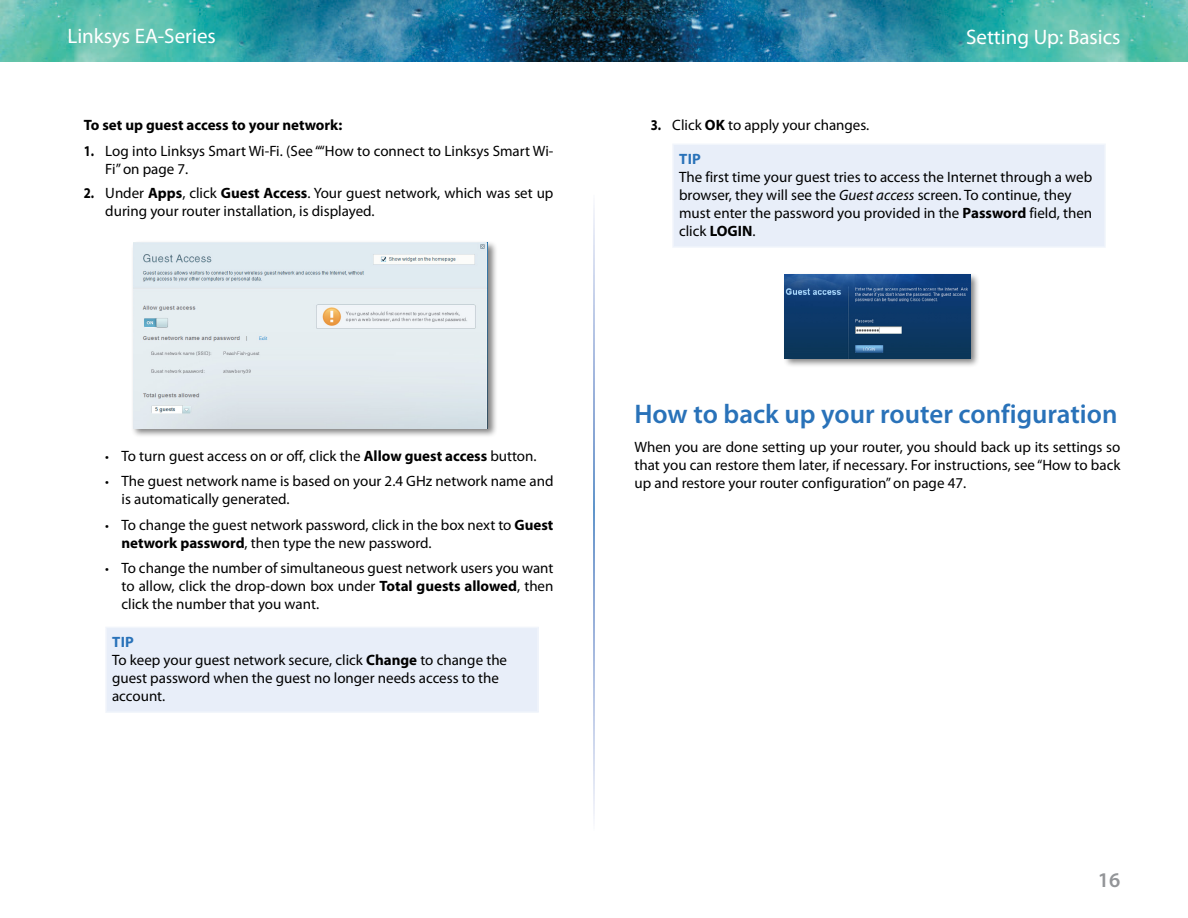
<style>
.page{position:relative;width:1188px;height:918px;background:#fff}
.page>*{position:absolute;margin:0;border:0;box-sizing:border-box;transform-origin:0 0}
.Heading1{font:600 27px "Myriad Pro";color:#2972b9}
.t1{font:21px "Myriad Pro";color:#fff}
.t2{font:600 21px "Myriad Pro";color:#939598}
.Note_Body{font:15px/18px "Myriad Pro";color:#000}
.Body{font:15px/18px "Myriad Pro";color:#000;text-align:justify}
.How_To{font:700 15px "Myriad Pro";color:#000}
.Note_Head{font:700 15px "Myriad Pro";letter-spacing:.02em;color:#2972b9}
.s1{font-weight:700}
.s2{font-size:13.5px}
.s3{font-style:italic}
</style>
<div class="page">
<img style="left:0;top:0;width:1188px;height:62px">
<div style="left:131px;top:241px;width:366px;height:197px;background:#000;opacity:.5"></div>
<img style="left:133px;top:243px;width:355px;height:185px">
<div style="left:106px;top:627px;width:432px;height:85px;background:#e8eef9"></div>
<hr style="left:105px;top:627px;width:434px;height:1px;background:#f1f5fb">
<hr style="left:105px;top:628px;width:2px;height:83px;background:#f1f5fb">
<hr style="left:537px;top:628px;width:2px;height:83px;background:#f1f5fb">
<hr style="left:105px;top:711px;width:434px;height:2px;background:#f1f5fb">
<div style="left:673px;top:144px;width:432px;height:103px;background:#e8eef9"></div>
<hr style="left:672px;top:144px;width:434px;height:1px;background:#f1f5fb">
<hr style="left:672px;top:145px;width:2px;height:101px;background:#f1f5fb">
<hr style="left:1104px;top:145px;width:2px;height:101px;background:#f1f5fb">
<hr style="left:672px;top:246px;width:434px;height:2px;background:#f1f5fb">
<div style="left:782px;top:273px;width:198px;height:95px;background:#000;opacity:.5"></div>
<img style="left:784px;top:275px;width:186px;height:83px">
<h2 class="t1" style="left:68px;top:23px;width:150px">Linksys EA-Series</h2>
<h2 class="t1" style="left:966px;top:24px;width:156px">Setting Up: Basics</h2>
<p class="How_To" style="left:84px;top:115px;width:260px">To set up guest access to your network:</p>
<p class="Note_Body" style="left:105px;top:142px;width:450px;text-indent:-22px"><span class="s1">1.</span> Log into Linksys Smart Wi-Fi. (See ““How to connect to Linksys Smart Wi-<br>Fi” on page 7.</p>
<p class="Note_Body" style="left:105px;top:183px;width:450px;text-indent:-22px"><span class="s1">2.</span> Under <span class="s1">Apps</span>, click <span class="s1">Guest Access</span>. Your guest network, which was set up during your router installation, is displayed.</p>
<p class="Note_Body" style="left:105px;top:446px;width:433px"><span class="s2">•</span> To turn guest access on or off, click the <span class="s1">Allow guest access</span> button.</p>
<p class="Note_Body" style="left:122px;top:472px;width:434px;text-indent:-16px"><span class="s2">•</span> The guest network name is based on your 2.4 GHz network name and is automatically generated.</p>
<p class="Note_Body" style="left:122px;top:516px;width:434px;text-indent:-16px"><span class="s2">•</span> To change the guest network password, click in the box next to <span class="s1">Guest network password</span>, then type the new password.</p>
<p class="Note_Body" style="left:122px;top:559px;width:434px;text-align:justify;text-indent:-16px"><span class="s2">•</span> To change the number of simultaneous guest network users you want to allow, click the drop-down box under <span class="s1">Total guests allowed</span>, then click the number that you want.</p>
<p class="Note_Head" style="left:112px;top:632px;width:23px">TIP</p>
<p class="Note_Body" style="left:112px;top:651px;width:397px">To keep your guest network secure, click <span class="s1">Change</span> to change the guest password when the guest no longer needs access to the account.</p>
<p class="Note_Body" style="left:651px;top:116px;width:220px"><span class="s1">3.</span> Click <span class="s1">OK</span> to apply your changes.</p>
<p class="Note_Head" style="left:679px;top:149px;width:23px">TIP</p>
<p class="Note_Body" style="left:679px;top:168px;width:415px">The first time your guest tries to access the Internet through a web browser, they will see the <span class="s3">Guest access</span> screen. To continue, they must enter the password you provided in the <span class="s1">Password</span> field, then click <span class="s1">LOGIN</span>.</p>
<p class="Heading1" style="left:634px;top:397px;width:485px">How to back up your router configuration</p>
<p class="Body" style="left:634px;top:438px;width:488px">When you are done setting up your router, you should back up its settings so that you can restore them later, if necessary. For instructions, see “How to back up and restore your router configuration” on page 47.</p>
<h2 class="t2" style="left:1098px;top:867px;width:24px">16</h2>
</div>
